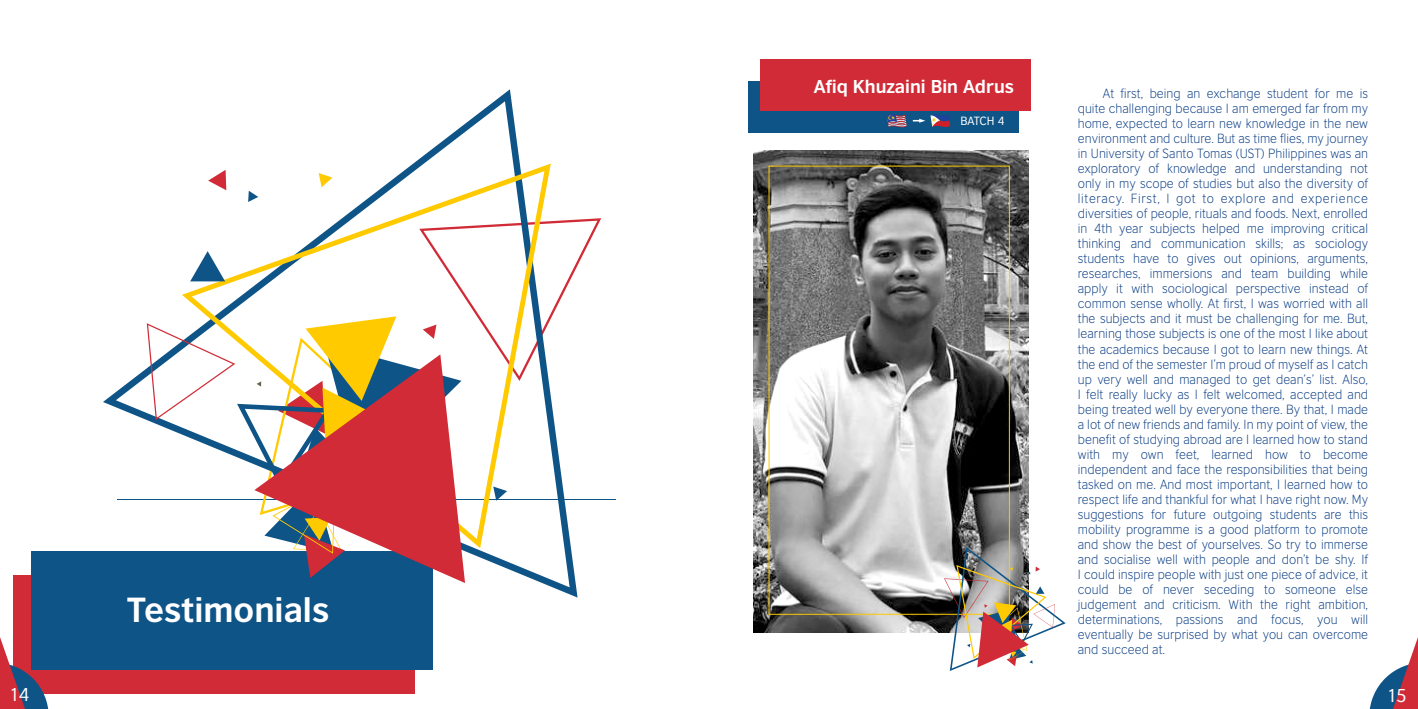
<style>
.page{position:relative;width:1418px;height:709px;background:#fff}
.page>*{position:absolute;margin:0;border:0;box-sizing:border-box;transform-origin:0 0}
.t1{font:700 32.88px "British Council Sans";color:#fff}
.t2{font:700 17.5px "British Council Sans";color:#fff}
.t3{font:17.5px "British Council Sans";color:#fff}
.t4{font:300 12.5px/15px "British Council Sans";color:#013680;text-align:justify}
.t5{font:11.25px "British Council Sans";letter-spacing:-.015em;color:#fff}
</style>
<div class="page">
<div style="left:14px;top:575px;width:401px;height:119px;background:#d02b36"></div>
<div style="left:32px;top:551px;width:401px;height:118px;background:#0e5487"></div>
<svg style="left:1369px;top:640px;width:48px;height:69px"></svg>
<svg style="left:0;top:635px;width:55px;height:74px"></svg>
<img style="left:753px;top:151px;width:275px;height:481px">
<div style="left:747px;top:81px;width:271px;height:51px;background:#0e5487"></div>
<div style="left:759px;top:60px;width:271px;height:51px;background:#d02b36"></div>
<hr style="left:117px;top:499px;width:499px;height:1px;background:#0e5487">
<svg style="left:103px;top:89px;width:474px;height:508px"></svg>
<svg style="left:182px;top:164px;width:369px;height:54px"></svg>
<svg style="left:319px;top:173px;width:13px;height:14px"></svg>
<svg style="left:208px;top:170px;width:18px;height:20px"></svg>
<svg style="left:248px;top:191px;width:10px;height:11px"></svg>
<svg style="left:147px;top:218px;width:454px;height:360px"></svg>
<svg style="left:254px;top:354px;width:211px;height:229px"></svg>
<svg style="left:944px;top:547px;width:121px;height:124px"></svg>
<svg style="left:886px;top:114px;width:20px;height:14px"></svg>
<svg style="left:912px;top:114px;width:38px;height:13px"></svg>
<h1 class="t1" style="left:127px;top:580px;width:203px">Testimonials</h1>
<h2 class="t2" style="left:813px;top:71px;width:202px">Afiq Khuzaini Bin Adrus</h2>
<p class="t5" style="left:960px;top:111px;width:46px">BATCH 4</p>
<p class="t4" style="left:1077px;top:85px;width:292px;text-indent:25px">At first, being an exchange student for me is quite challenging because I am emerged far from my home, expected to learn new knowledge in the new environment and culture. But as time flies, my journey in University of Santo Tomas (UST) Philippines was an exploratory of knowledge and understanding not only in my scope of studies but also the diversity of literacy. First, I got to explore and experience diversities of people, rituals and foods. Next, enrolled in 4th year subjects helped me improving critical thinking and communication skills; as sociology students have to gives out opinions, arguments, researches, immersions and team building while apply it with sociological perspective instead of common sense wholly. At first, I was worried with all the subjects and it must be challenging for me. But, learning those subjects is one of the most I like about the academics because I got to learn new things. At the end of the semester I’m proud of myself as I catch up very well and managed to get dean’s’ list. Also, I felt really lucky as I felt welcomed, accepted and being treated well by everyone there. By that, I made a lot of new friends and family. In my point of view, the benefit of studying abroad are I learned how to stand with my own feet, learned how to become independent and face the responsibilities that being tasked on me. And most important, I learned how to respect life and thankful for what I have right now. My suggestions for future outgoing students are this mobility programme is a good platform to promote and show the best of yourselves. So try to immerse and socialise well with people and don’t be shy. If I could inspire people with just one piece of advice, it could be of never seceding to someone else judgement and criticism. With the right ambition, determinations, passions and focus, you will eventually be surprised by what you can overcome and succeed at.</p>
<h2 class="t3" style="left:9px;top:680px;width:22px">14</h2>
<h2 class="t3" style="left:1386px;top:681px;width:22px">15</h2>
</div>
